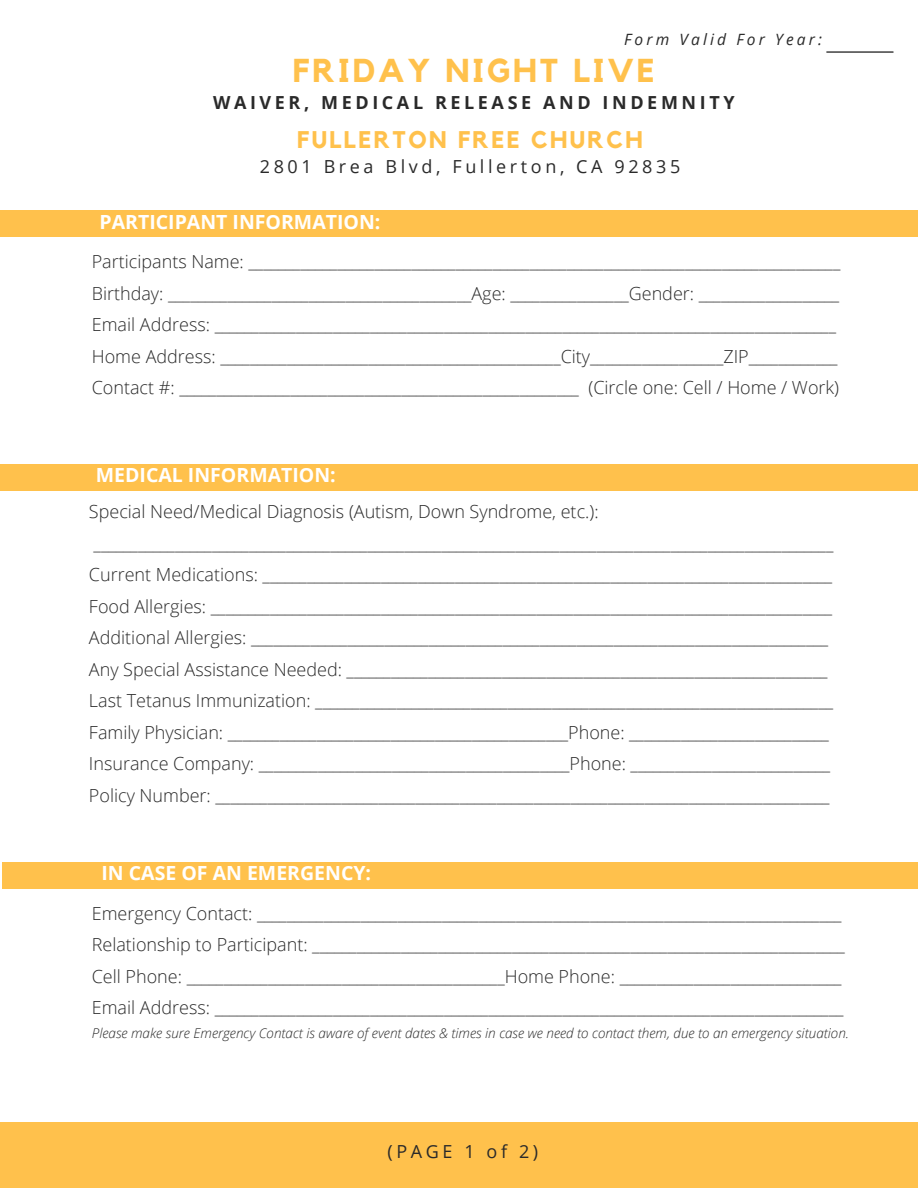
<style>
.page{position:relative;width:918px;height:1188px;background:#fff}
.page>*{position:absolute;margin:0;border:0;box-sizing:border-box;transform-origin:0 0}
.t1{font:700 33px "Kollektif";letter-spacing:.09em;color:#ffc14c}
.t2{font:700 24px "Kollektif";letter-spacing:.1em;color:#ffc14c}
.t3{font:700 19.5px "Open Sans";color:#fff}
.t4{font:300 18px/31.5px "Open Sans";color:#2a2a2a}
.t5{font:18px "Open Sans";letter-spacing:.2em;color:#2a2a2a}
.t6{font:700 18px "Open Sans";letter-spacing:.2em;color:#2a2a2a}
.t7{font:italic 15.6px "Open Sans";letter-spacing:.2em;color:#2a2a2a}
.t8{font:italic 300 13.5px "Open Sans";color:#2a2a2a}
</style>
<div class="page">
<div style="left:0;top:1122px;width:918px;height:66px;background:#ffc14c"></div>
<hr style="left:827px;top:51px;width:66px;height:2px;background:#000">
<div style="left:0;top:210px;width:918px;height:27px;background:#ffc14c"></div>
<div style="left:0;top:464px;width:918px;height:27px;background:#ffc14c"></div>
<div style="left:2px;top:862px;width:916px;height:27px;background:#ffc14c"></div>
<p class="t7" style="left:624px;top:29px;width:199px">Form Valid For Year:</p>
<h1 class="t1" style="left:293px;top:56px;width:363px">FRIDAY NIGHT LIVE</h1>
<p class="t6" style="left:213px;top:90px;width:523px">WAIVER, MEDICAL RELEASE AND INDEMNITY</p>
<h2 class="t2" style="left:297px;top:128px;width:347px">FULLERTON FREE CHURCH</h2>
<p class="t5" style="left:260px;top:154px;width:422px">2801 Brea Blvd, Fullerton, CA 92835</p>
<p class="t3" style="left:100px;top:208px;width:282px">PARTICIPANT INFORMATION:</p>
<p class="t4" style="left:92px;top:246px;width:750px">Participants Name: ________________________________________________________________________________ Birthday: _________________________________________Age: ________________Gender: ___________________ Email Address: ____________________________________________________________________________________ Home Address: ______________________________________________City__________________ZIP____________ Contact #: ______________________________________________________ (Circle one: Cell / Home / Work)</p>
<p class="t3" style="left:96px;top:461px;width:242px">MEDICAL INFORMATION:</p>
<p class="t4" style="left:89px;top:496px;width:746px">Special Need/Medical Diagnosis (Autism, Down Syndrome, etc.): ____________________________________________________________________________________________________ Current Medications: _____________________________________________________________________________ Food Allergies: ____________________________________________________________________________________ Additional Allergies: ______________________________________________________________________________ Any Special Assistance Needed: _________________________________________________________________ Last Tetanus Immunization: ______________________________________________________________________ Family Physician: ______________________________________________Phone: ___________________________ Insurance Company: __________________________________________Phone: ___________________________ Policy Number: ___________________________________________________________________________________</p>
<p class="t3" style="left:101px;top:859px;width:271px">IN CASE OF AN EMERGENCY:</p>
<p class="t4" style="left:92px;top:897px;width:755px">Emergency Contact: _______________________________________________________________________________ Relationship to Participant: ________________________________________________________________________ Cell Phone: ___________________________________________Home Phone: ______________________________ Email Address: _____________________________________________________________________________________</p>
<p class="t8" style="left:92px;top:1024px;width:759px">Please make sure Emergency Contact is aware of event dates &amp; times in case we need to contact them, due to an emergency situation.</p>
<p class="t5" style="left:387px;top:1139px;width:152px">(PAGE 1 of 2)</p>
</div>
